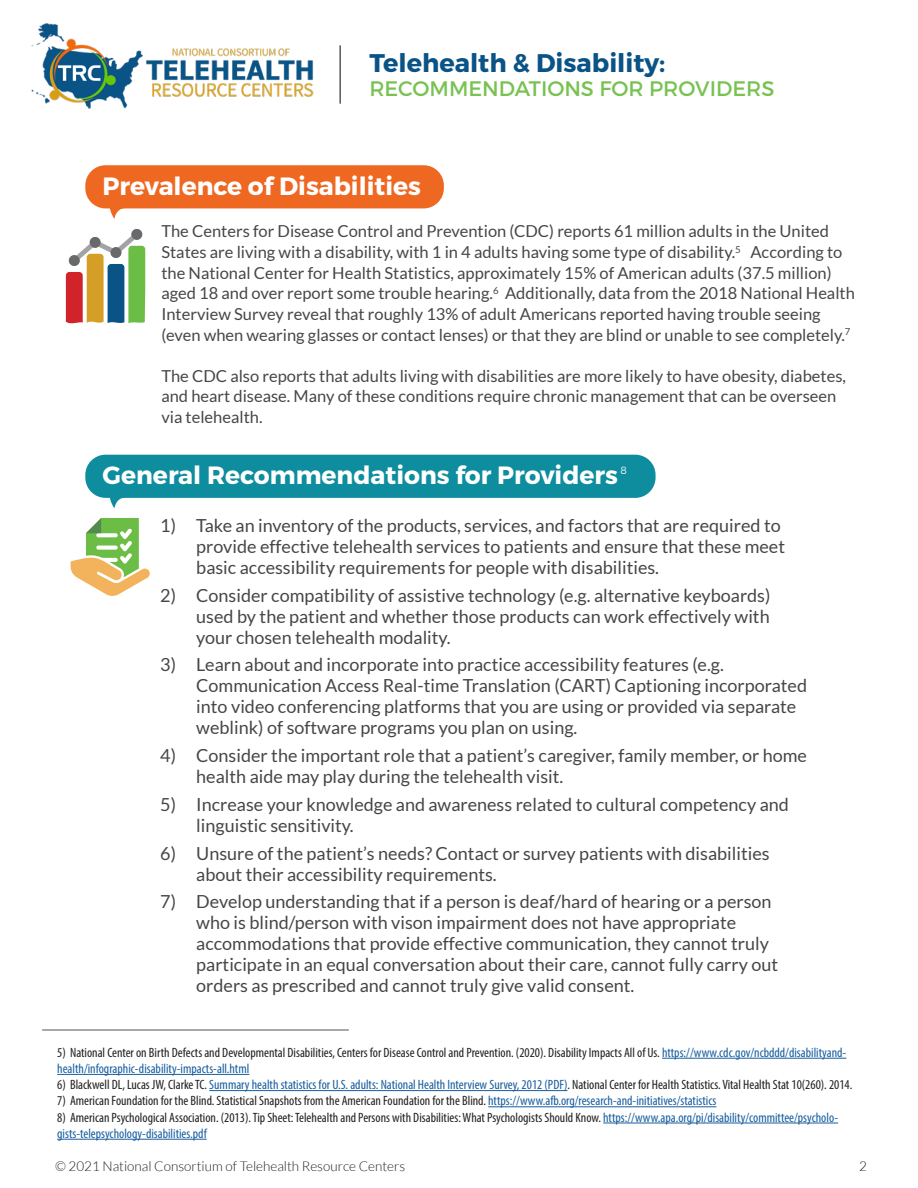
<style>
.page{position:relative;width:918px;height:1188px;background:#fff}
.page>*{position:absolute;margin:0;border:0;box-sizing:border-box;transform-origin:0 0}
.t1{font:25.5px "Trueno Bd";color:#0a5386}
.t2{font:24.9px "Trueno Bd";color:#fff}
.t3{font:21px "Trueno Rg";color:#78c252}
.numbers_copy{font:18px/21px "Lato";color:#454646}
.t4{font:16.5px/20.7px "Lato";color:#454646}
.t5{font:condensed 13.5px/16.2px "Myriad Pro";color:#231f20}
.t6{font:300 13.5px "Lato";color:#231f20}
.t7{font:10.5px "Trueno Lt";color:#fff}
.s1{color:#175d9e}
</style>
<div class="page">
<img style="left:31px;top:23px;width:283px;height:86px">
<hr style="left:339px;top:45px;width:2px;height:59px;background:#5a5a5d">
<div style="left:85px;top:165px;width:359px;height:43px;background:#ef6822;border-radius:20px"></div>
<svg style="left:109px;top:208px;width:16px;height:11px"></svg>
<hr style="left:662px;top:1058px;width:184px;height:1px;background:#175d9e">
<hr style="left:57px;top:1074px;width:192px;height:1px;background:#175d9e">
<hr style="left:209px;top:1090px;width:358px;height:1px;background:#175d9e">
<hr style="left:488px;top:1106px;width:228px;height:1px;background:#175d9e">
<hr style="left:603px;top:1123px;width:235px;height:1px;background:#175d9e">
<hr style="left:57px;top:1139px;width:150px;height:1px;background:#175d9e">
<hr style="left:42px;top:1029px;width:307px;height:2px;background:#8b8d90">
<div style="left:85px;top:455px;width:571px;height:43px;background:#0d8d9e;border-radius:20px"></div>
<svg style="left:109px;top:497px;width:16px;height:11px"></svg>
<svg style="left:66px;top:229px;width:79px;height:95px"></svg>
<div style="left:111px;top:247px;width:10px;height:11px;background:#69696c;border-radius:50%"></div>
<div style="left:69px;top:255px;width:11px;height:11px;background:#69696c;border-radius:50%"></div>
<div style="left:90px;top:237px;width:11px;height:11px;background:#69696c;border-radius:50%"></div>
<div style="left:131px;top:229px;width:11px;height:11px;background:#69696c;border-radius:50%"></div>
<svg style="left:71px;top:518px;width:79px;height:78px"></svg>
<p class="t1" style="left:369px;top:48px;width:298px">Telehealth &amp; Disability:</p>
<p class="t3" style="left:369px;top:76px;width:407px">RECOMMENDATIONS FOR PROVIDERS</p>
<p class="t2" style="left:103px;top:171px;width:320px">Prevalence of Disabilities</p>
<p class="t4" style="left:161px;top:221px;width:695px">The Centers for Disease Control and Prevention (CDC) reports 61 million adults in the United States are living with a disability, with 1 in 4 adults having some type of disability.<sup>5</sup> According to the National Center for Health Statistics, approximately 15% of American adults (37.5 million) aged 18 and over report some trouble hearing.<sup>6</sup> Additionally, data from the 2018 National Health Interview Survey reveal that roughly 13% of adult Americans reported having trouble seeing (even when wearing glasses or contact lenses) or that they are blind or unable to see completely.<sup>7</sup></p>
<p class="t4" style="left:161px;top:365px;width:686px">The CDC also reports that adults living with disabilities are more likely to have obesity, diabetes, and heart disease. Many of these conditions require chronic management that can be overseen via telehealth.</p>
<p class="t2" style="left:103px;top:460px;width:517px">General Recommendations for Providers</p>
<p class="t7" style="left:620px;top:464px;width:8px">8</p>
<p class="numbers_copy" style="left:196px;top:515px;width:590px;text-indent:-36px">1) Take an inventory of the products, services, and factors that are required to provide effective telehealth services to patients and ensure that these meet basic accessibility requirements for people with disabilities.</p>
<p class="numbers_copy" style="left:196px;top:584px;width:576px;text-align:justify;text-indent:-36px">2) Consider compatibility of assistive technology (e.g. alternative keyboards) used by the patient and whether those products can work effectively with your chosen telehealth modality.</p>
<p class="numbers_copy" style="left:196px;top:654px;width:612px;text-indent:-36px">3) Learn about and incorporate into practice accessibility features (e.g.<br>Communication Access Real-time Translation (CART) Captioning incorporated into video conferencing platforms that you are using or provided via separate weblink) of software programs you plan on using.</p>
<p class="numbers_copy" style="left:196px;top:745px;width:612px;text-indent:-36px">4) Consider the important role that a patient’s caregiver, family member, or home health aide may play during the telehealth visit.</p>
<p class="numbers_copy" style="left:196px;top:794px;width:594px;text-indent:-36px">5) Increase your knowledge and awareness related to cultural competency and linguistic sensitivity.</p>
<p class="numbers_copy" style="left:196px;top:842px;width:575px;text-indent:-36px">6) Unsure of the patient’s needs? Contact or survey patients with disabilities about their accessibility requirements.</p>
<p class="numbers_copy" style="left:196px;top:891px;width:583px;text-indent:-36px">7) Develop understanding that if a person is deaf/hard of hearing or a person who is blind/person with vison impairment does not have appropriate accommodations that provide effective communication, they cannot truly participate in an equal conversation about their care, cannot fully carry out orders as prescribed and cannot truly give valid consent.</p>
<p class="t5" style="left:57px;top:1044px;width:791px">5) National Center on Birth Defects and Developmental Disabilities, Centers for Disease Control and Prevention. (2020). Disability Impacts All of Us. <span class="s1">https://www.cdc.gov/ncbddd/disabilityand&shy;health/infographic-disability-impacts-all.html</span></p>
<p class="t5" style="left:57px;top:1077px;width:797px">6) Blackwell DL, Lucas JW, Clarke TC. <span class="s1">Summary health statistics for U.S. adults: National Health Interview Survey, 2012 (PDF)</span>. National Center for Health Statistics. Vital Health Stat 10(260). 2014.</p>
<p class="t5" style="left:57px;top:1093px;width:661px">7) American Foundation for the Blind. Statistical Snapshots from the American Foundation for the Blind. <span class="s1">https://www.afb.org/research-and-initiatives/statistics</span></p>
<p class="t5" style="left:57px;top:1109px;width:782px">8) American Psychological Association. (2013). Tip Sheet: Telehealth and Persons with Disabilities: What Psychologists Should Know. <span class="s1">https://www.apa.org/pi/disability/committee/psycholo&shy;gists-telepsychology-disabilities.pdf</span></p>
<p class="t6" style="left:55px;top:1159px;width:352px">© 2021 National Consortium of Telehealth Resource Centers</p>
<p class="t6" style="left:859px;top:1159px;width:9px">2</p>
</div>
